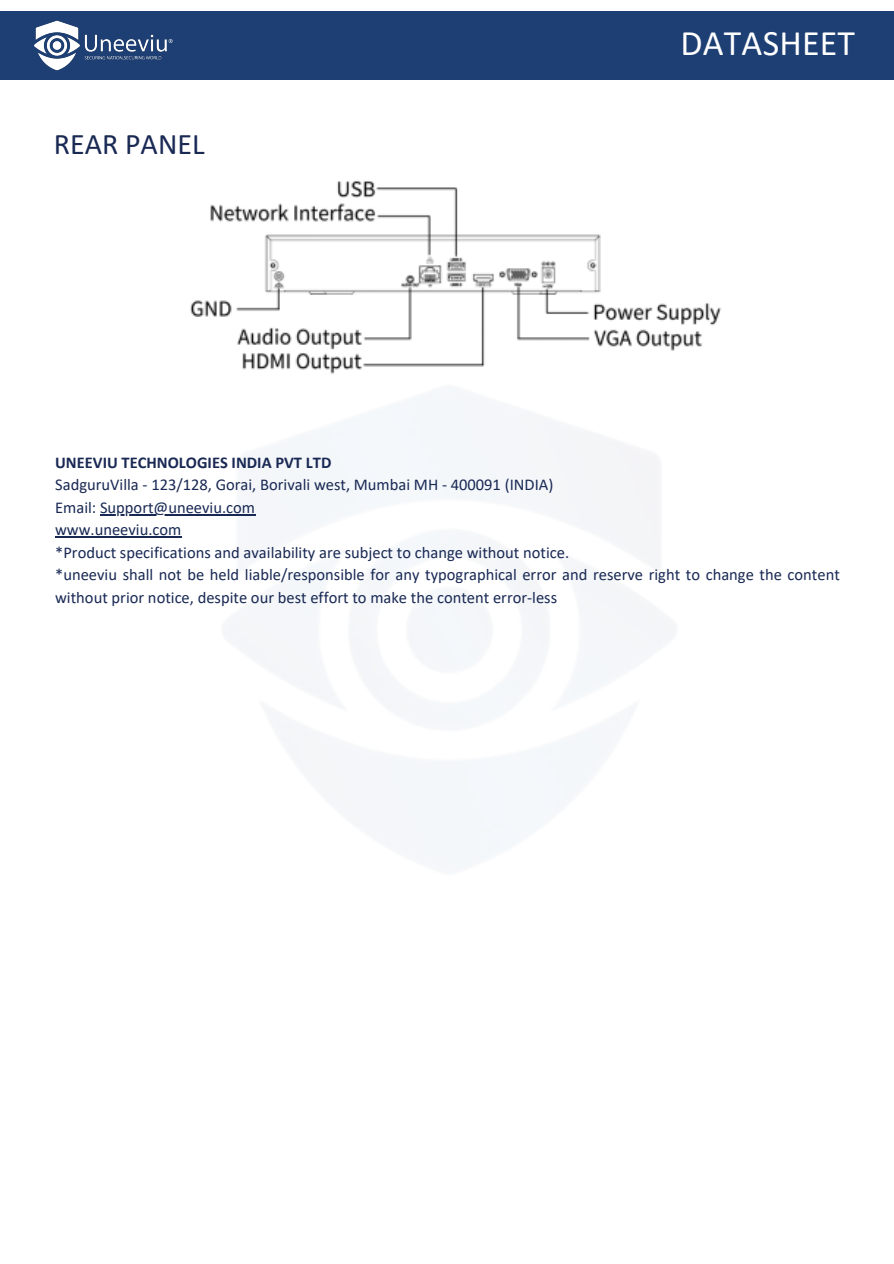
<style>
.page{position:relative;width:894px;height:1264px;background:#fff}
.page>*{position:absolute;margin:0;border:0;box-sizing:border-box;transform-origin:0 0}
.t1{font:36px "Calibri";letter-spacing:.005em;color:#fff}
.t2{font:30px "Calibri";color:#192954}
.t3{font:16.5px/22.5px "Calibri";color:#192954}
.t4{font:700 16.5px "Calibri";color:#192954}
</style>
<div class="page">
<div style="left:0;top:11px;width:893px;height:69px;background:#1e3f73"></div>
<img style="left:34px;top:20px;width:139px;height:51px">
<img style="left:190px;top:180px;width:531px;height:184px">
<img style="left:204px;top:364px;width:471px;height:507px">
<hr style="left:100px;top:514px;width:155px;height:1px;background:#192954">
<hr style="left:55px;top:536px;width:126px;height:1px;background:#192954">
<p class="t2" style="left:54px;top:131px;width:152px">REAR PANEL</p>
<p class="t1" style="left:680px;top:28px;width:176px">DATASHEET</p>
<h1 class="t4" style="left:55px;top:455px;width:277px">UNEEVIU TECHNOLOGIES INDIA PVT LTD</h1>
<h2 class="t3" style="left:55px;top:475px;width:499px">SadguruVilla - 123/128, Gorai, Borivali west, Mumbai MH - 400091 (INDIA)</h2>
<p class="t3" style="left:55px;top:497px;width:201px">Email: Support@uneeviu.com</p>
<p class="t3" style="left:55px;top:520px;width:128px">www.uneeviu.com</p>
<p class="t3" style="left:55px;top:542px;width:515px">*Product specifications and availability are subject to change without notice.</p>
<p class="t3" style="left:55px;top:565px;width:786px">*uneeviu shall not be held liable/responsible for any typographical error and reserve right to change the content without prior notice, despite our best effort to make the content error-less</p>
</div>
